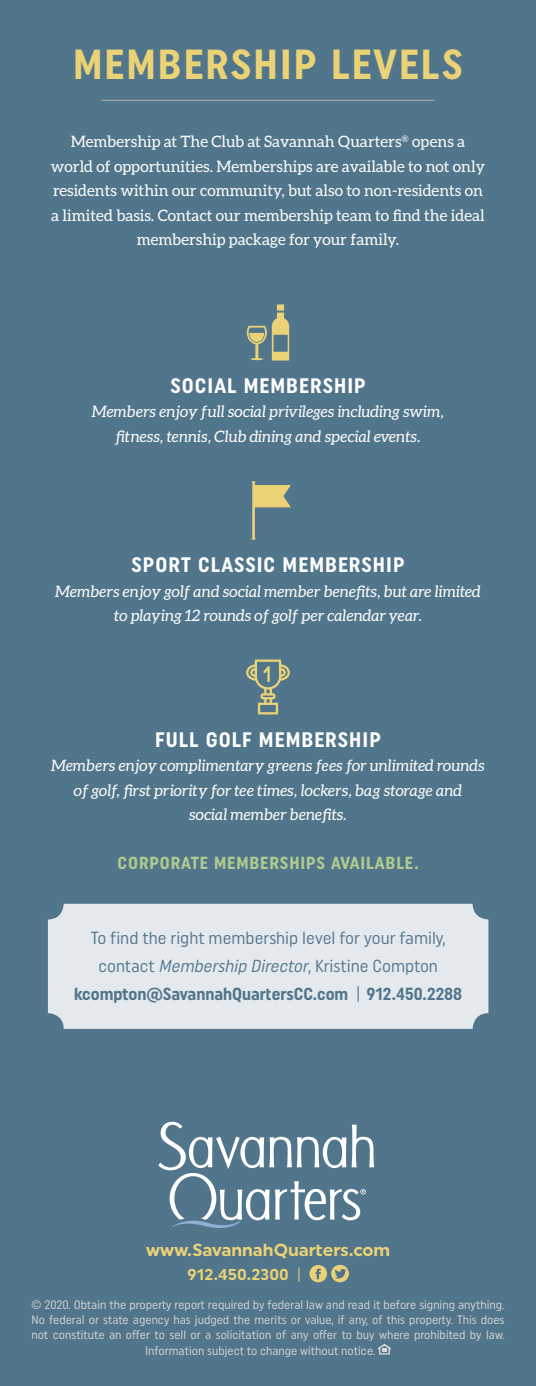
<style>
.page{position:relative;width:536px;height:1386px;background:#51758b}
.page>*{position:absolute;margin:0;border:0;box-sizing:border-box;transform-origin:0 0}
.t1{font:700 42px "Uniform Condensed";letter-spacing:.05em;color:#ebd276}
.t2{font:700 21px "Uniform Condensed";letter-spacing:.05em;color:#fff}
.t3{font:17.5px/28px "Uniform Condensed";color:#51758b;text-align:center}
.t4{font:700 17.5px "Uniform Condensed";letter-spacing:.05em;color:#b2cb8e}
.t5{font:700 17.5px "Uniform";color:#ebd276}
.t6{font:italic 15.75px/24.5px "Aleo";color:#fff;text-align:center}
.t7{font:15.75px/24.5px "Aleo";color:#fff;text-align:center}
.t8{font:700 15.75px "Uniform";color:#ebd276}
.t9{font:12.25px "Uniform Condensed";color:#dad9db}
.s1{font-style:italic}
.s2{font-weight:700}
.s3{font-weight:400}
</style>
<div class="page">
<svg style="left:247px;top:304px;width:42px;height:57px"></svg>
<svg style="left:251px;top:481px;width:40px;height:59px"></svg>
<svg style="left:246px;top:660px;width:44px;height:55px"></svg>
<hr style="left:101px;top:100px;width:333px;height:1px;background:#b0b1b5">
<div style="left:48px;top:904px;width:440px;height:125px;background:#e4e9ed;border-radius:16px"></div>
<svg style="left:378px;top:1344px;width:13px;height:11px"></svg>
<svg style="left:158px;top:1122px;width:216px;height:106px"></svg>
<svg style="left:309px;top:1265px;width:40px;height:17px"></svg>
<h1 class="t1" style="left:73px;top:39px;width:391px">MEMBERSHIP LEVELS</h1>
<p class="t7" style="left:51px;top:129px;width:435px">Membership at The Club at Savannah Quarters<sup>®</sup> opens a world of opportunities. Memberships are available to not only residents within our community, but also to non-residents on a limited basis. Contact our membership team to find the ideal membership package for your family.</p>
<h2 class="t2" style="left:170px;top:373px;width:197px">SOCIAL MEMBERSHIP</h2>
<p class="t6" style="left:92px;top:399px;width:353px">Members enjoy full social privileges including swim, fitness, tennis, Club dining and special events.</p>
<h2 class="t2" style="left:131px;top:552px;width:274px">SPORT CLASSIC MEMBERSHIP</h2>
<p class="t6" style="left:55px;top:578px;width:426px">Members enjoy golf and social member benefits, but are limited to playing 12 rounds of golf per calendar year.</p>
<h2 class="t2" style="left:155px;top:727px;width:227px">FULL GOLF MEMBERSHIP</h2>
<p class="t6" style="left:51px;top:753px;width:435px">Members enjoy complimentary greens fees for unlimited rounds of golf, first priority for tee times, lockers, bag storage and<br>social member benefits.</p>
<p class="t4" style="left:117px;top:852px;width:302px">CORPORATE MEMBERSHIPS AVAILABLE.</p>
<p class="t3" style="left:74px;top:924px;width:389px">To find the right membership level for your family, contact <span class="s1">Membership Director</span>, Kristine Compton <span class="s2">kcompton@SavannahQuartersCC.com</span> | <span class="s2">912.450.2288</span></p>
<p class="t5" style="left:146px;top:1239px;width:245px">www.SavannahQuarters.com</p>
<p class="t8" style="left:187px;top:1265px;width:116px">912.450.2300 <span class="s3">|</span></p>
<p class="t9" style="left:32px;top:1298px;width:474px">© 2020. Obtain the property report required by federal law and read it before signing anything.</p>
<p class="t9" style="left:32px;top:1312px;width:474px">No federal or state agency has judged the merits or value, if any, of this property. This does</p>
<p class="t9" style="left:32px;top:1327px;width:474px">not constitute an offer to sell or a solicitation of any offer to buy where prohibited by law.</p>
<p class="t9" style="left:145px;top:1343px;width:231px">Information subject to change without notice.</p>
</div>
